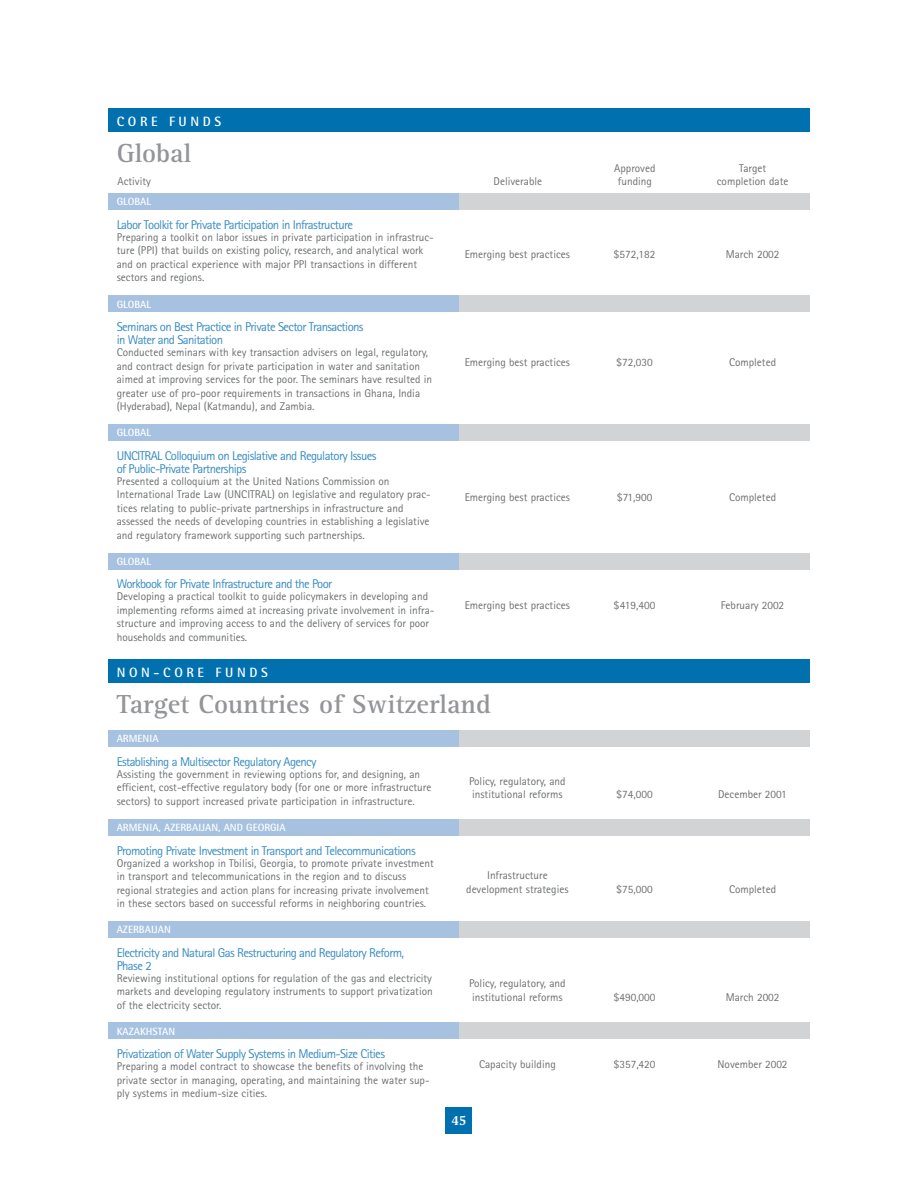
<style>
.page{position:relative;width:918px;height:1188px;background:#fff}
.page>*{position:absolute;margin:0;border:0;box-sizing:border-box;transform-origin:0 0}
.t1{font:700 27px "Agfa Rotis Serif";color:#939598}
.t2{font:700 13.5px "Agfa Rotis Semisans";letter-spacing:.27em;color:#fff}
.t3{font:700 13.5px "Slimbach";color:#fff}
.t4{font:12.75px/12.8px "Agfa Rotis Sans Serif";letter-spacing:-.05em;color:#388cc2}
.t5{font:11.25px/13.5px "Agfa Rotis Sans Serif";color:#6c6e70}
.t6{font:700 10.5px "Agfa Rotis Semisans";color:#fff}
</style>
<div class="page">
<div style="left:445px;top:1107px;width:27px;height:27px;background:#0070af"></div>
<div style="left:108px;top:194px;width:387px;height:16px;background:#a6c2e0"></div>
<div style="left:459px;top:194px;width:351px;height:16px;background:#d1d3d4"></div>
<div style="left:108px;top:296px;width:387px;height:16px;background:#a6c2e0"></div>
<div style="left:459px;top:296px;width:351px;height:16px;background:#d1d3d4"></div>
<div style="left:108px;top:425px;width:387px;height:16px;background:#a6c2e0"></div>
<div style="left:459px;top:425px;width:351px;height:16px;background:#d1d3d4"></div>
<div style="left:108px;top:554px;width:387px;height:16px;background:#a6c2e0"></div>
<div style="left:459px;top:554px;width:351px;height:16px;background:#d1d3d4"></div>
<div style="left:108px;top:731px;width:387px;height:16px;background:#a6c2e0"></div>
<div style="left:459px;top:731px;width:351px;height:16px;background:#d1d3d4"></div>
<div style="left:108px;top:820px;width:387px;height:16px;background:#a6c2e0"></div>
<div style="left:459px;top:820px;width:351px;height:16px;background:#d1d3d4"></div>
<div style="left:108px;top:922px;width:387px;height:16px;background:#a6c2e0"></div>
<div style="left:459px;top:922px;width:351px;height:16px;background:#d1d3d4"></div>
<div style="left:108px;top:1023px;width:387px;height:16px;background:#a6c2e0"></div>
<div style="left:459px;top:1023px;width:351px;height:16px;background:#d1d3d4"></div>
<div style="left:108px;top:108px;width:702px;height:24px;background:#0070af"></div>
<div style="left:108px;top:659px;width:702px;height:24px;background:#0070af"></div>
<p class="t2" style="left:117px;top:116px;width:106px">CORE FUNDS</p>
<h1 class="t1" style="left:117px;top:143px;width:76px">Global</h1>
<p class="t6" style="left:117px;top:198px;width:36px">GLOBAL</p>
<p class="t4" style="left:117px;top:220px;width:238px">Labor Toolkit for Private Participation in Infrastructure</p>
<p class="t5" style="left:117px;top:232px;width:319px">Preparing a toolkit on labor issues in private participation in infrastruc&shy;ture (PPI) that builds on existing policy, research, and analytical work and on practical experience with major PPI transactions in different sectors and regions.</p>
<p class="t6" style="left:117px;top:300px;width:36px">GLOBAL</p>
<p class="t4" style="left:117px;top:322px;width:248px">Seminars on Best Practice in Private Sector Transactions in Water and Sanitation</p>
<p class="t5" style="left:117px;top:347px;width:317px">Conducted seminars with key transaction advisers on legal, regulatory, and contract design for private participation in water and sanitation aimed at improving services for the poor. The seminars have resulted in greater use of pro-poor requirements in transactions in Ghana, India (Hyderabad), Nepal (Katmandu), and Zambia.</p>
<p class="t6" style="left:117px;top:429px;width:36px">GLOBAL</p>
<p class="t4" style="left:117px;top:450px;width:261px">UNCITRAL Colloquium on Legislative and Regulatory Issues of Public-Private Partnerships</p>
<p class="t5" style="left:117px;top:475px;width:316px">Presented a colloquium at the United Nations Commission on International Trade Law (UNCITRAL) on legislative and regulatory prac&shy;tices relating to public-private partnerships in infrastructure and assessed the needs of developing countries in establishing a legislative and regulatory framework supporting such partnerships.</p>
<p class="t6" style="left:117px;top:557px;width:36px">GLOBAL</p>
<p class="t4" style="left:117px;top:579px;width:217px">Workbook for Private Infrastructure and the Poor</p>
<p class="t5" style="left:117px;top:591px;width:319px">Developing a practical toolkit to guide policymakers in developing and implementing reforms aimed at increasing private involvement in infra&shy;structure and improving access to and the delivery of services for poor households and communities.</p>
<p class="t5" style="left:614px;top:162px;width:43px">Approved</p>
<p class="t5" style="left:739px;top:162px;width:29px">Target</p>
<p class="t5" style="left:117px;top:176px;width:35px">Activity</p>
<p class="t5" style="left:494px;top:176px;width:50px">Deliverable</p>
<p class="t5" style="left:618px;top:176px;width:35px">funding</p>
<p class="t5" style="left:717px;top:176px;width:73px">completion date</p>
<p class="t5" style="left:465px;top:249px;width:107px">Emerging best practices</p>
<p class="t5" style="left:613px;top:249px;width:44px">$572,182</p>
<p class="t5" style="left:726px;top:249px;width:55px">March 2002</p>
<p class="t5" style="left:465px;top:357px;width:107px">Emerging best practices</p>
<p class="t5" style="left:616px;top:357px;width:38px">$72,030</p>
<p class="t5" style="left:729px;top:357px;width:49px">Completed</p>
<p class="t5" style="left:465px;top:492px;width:107px">Emerging best practices</p>
<p class="t5" style="left:617px;top:492px;width:37px">$71,900</p>
<p class="t5" style="left:729px;top:492px;width:49px">Completed</p>
<p class="t5" style="left:465px;top:600px;width:107px">Emerging best practices</p>
<p class="t5" style="left:614px;top:600px;width:43px">$419,400</p>
<p class="t5" style="left:721px;top:600px;width:65px">February 2002</p>
<p class="t2" style="left:117px;top:667px;width:153px">NON-CORE FUNDS</p>
<h1 class="t1" style="left:117px;top:694px;width:375px">Target Countries of Switzerland</h1>
<p class="t6" style="left:117px;top:735px;width:43px">ARMENIA</p>
<p class="t4" style="left:117px;top:756px;width:201px">Establishing a Multisector Regulatory Agency</p>
<p class="t5" style="left:117px;top:768px;width:316px">Assisting the government in reviewing options for, and designing, an efficient, cost-effective regulatory body (for one or more infrastructure sectors) to support increased private participation in infrastructure.</p>
<p class="t6" style="left:117px;top:824px;width:170px">ARMENIA, AZERBAIJAN, AND GEORGIA</p>
<p class="t4" style="left:117px;top:845px;width:301px">Promoting Private Investment in Transport and Telecommunications</p>
<p class="t5" style="left:117px;top:857px;width:319px">Organized a workshop in Tbilisi, Georgia, to promote private investment in transport and telecommunications in the region and to discuss regional strategies and action plans for increasing private involvement in these sectors based on successful reforms in neighboring countries.</p>
<p class="t6" style="left:117px;top:926px;width:56px">AZERBAIJAN</p>
<p class="t4" style="left:117px;top:947px;width:289px">Electricity and Natural Gas Restructuring and Regulatory Reform,<br>Phase 2</p>
<p class="t5" style="left:117px;top:972px;width:318px;text-align:justify">Reviewing institutional options for regulation of the gas and electricity markets and developing regulatory instruments to support privatization of the electricity sector.</p>
<p class="t6" style="left:117px;top:1027px;width:60px">KAZAKHSTAN</p>
<p class="t4" style="left:117px;top:1049px;width:270px">Privatization of Water Supply Systems in Medium-Size Cities</p>
<p class="t5" style="left:117px;top:1061px;width:314px">Preparing a model contract to showcase the benefits of involving the private sector in managing, operating, and maintaining the water sup&shy;ply systems in medium-size cities.</p>
<p class="t5" style="left:469px;top:775px;width:98px">Policy, regulatory, and institutional reforms</p>
<p class="t5" style="left:466px;top:870px;width:104px;text-align:center">Infrastructure development strategies</p>
<p class="t5" style="left:469px;top:978px;width:98px">Policy, regulatory, and institutional reforms</p>
<p class="t5" style="left:616px;top:789px;width:38px">$74,000</p>
<p class="t5" style="left:718px;top:789px;width:70px">December 2001</p>
<p class="t5" style="left:616px;top:883px;width:38px">$75,000</p>
<p class="t5" style="left:729px;top:883px;width:49px">Completed</p>
<p class="t5" style="left:613px;top:991px;width:44px">$490,000</p>
<p class="t5" style="left:726px;top:991px;width:55px">March 2002</p>
<p class="t5" style="left:479px;top:1059px;width:78px">Capacity building</p>
<p class="t5" style="left:613px;top:1059px;width:44px">$357,420</p>
<p class="t5" style="left:718px;top:1059px;width:72px">November 2002</p>
<p class="t3" style="left:452px;top:1115px;width:16px">45</p>
</div>
